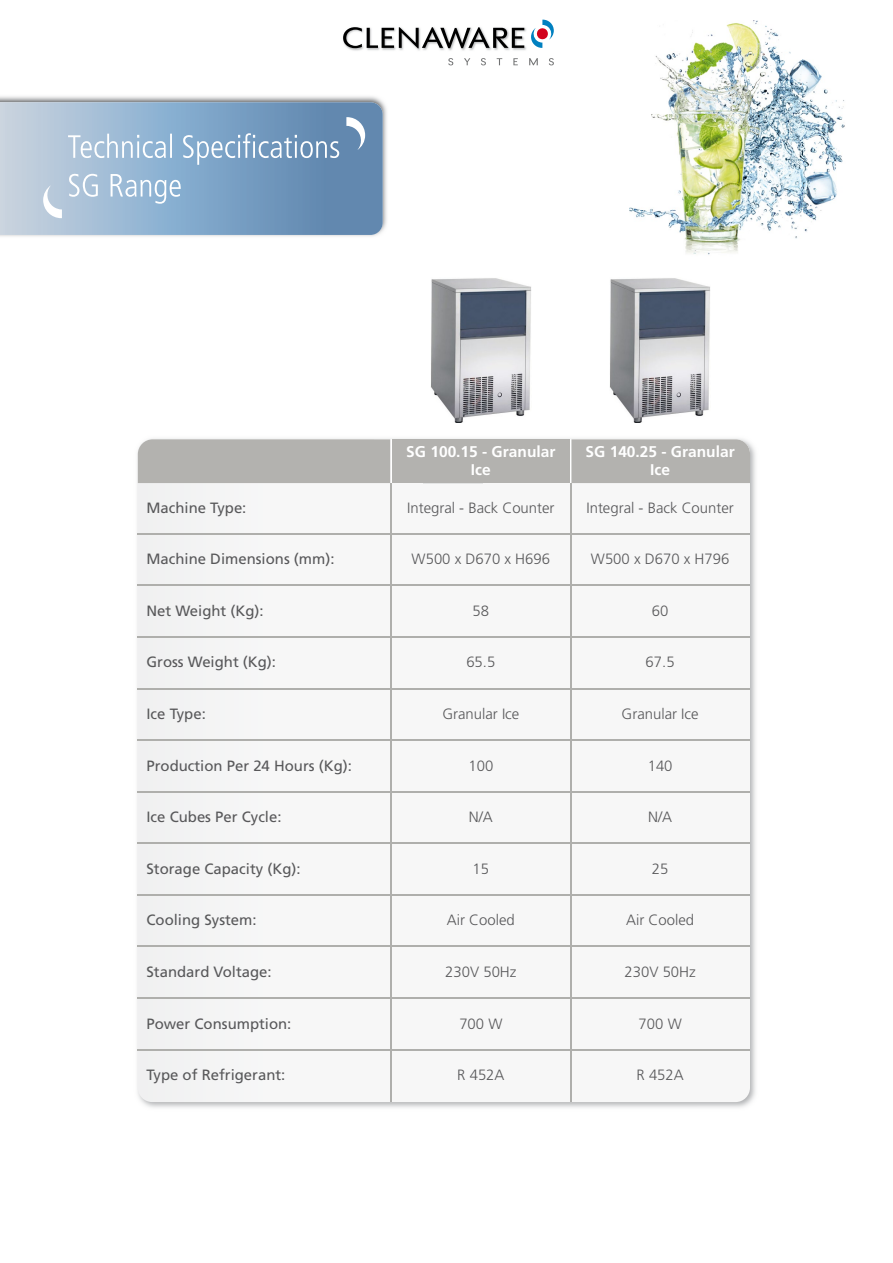
<style>
.page{position:relative;width:893px;height:1263px;background:#fff}
.page>*{position:absolute;margin:0;border:0;box-sizing:border-box;transform-origin:0 0}
.t1{font:700 15.45px/18.6px "Frutiger";color:#fff;text-align:center}
.t2{font:14.85px "Frutiger";color:#58585a}
.t3{font:300 14.85px "Frutiger";color:#58585a}
</style>
<div class="page">
<img style="left:137px;top:438px;width:619px;height:670px">
<svg style="left:138px;top:483px;width:612px;height:619px"></svg>
<hr style="left:390px;top:483px;width:2px;height:52px;background:#afafac">
<hr style="left:570px;top:483px;width:1px;height:52px;background:#afafac">
<hr style="left:138px;top:533px;width:612px;height:2px;background:#afafac">
<div style="left:138px;top:439px;width:612px;height:44px;background:#b3b2af"></div>
<hr style="left:390px;top:535px;width:2px;height:51px;background:#afafac">
<hr style="left:570px;top:535px;width:1px;height:51px;background:#afafac">
<hr style="left:138px;top:584px;width:612px;height:2px;background:#afafac">
<hr style="left:390px;top:586px;width:2px;height:52px;background:#afafac">
<hr style="left:570px;top:586px;width:1px;height:52px;background:#afafac">
<hr style="left:138px;top:636px;width:612px;height:2px;background:#afafac">
<hr style="left:390px;top:638px;width:2px;height:51px;background:#afafac">
<hr style="left:570px;top:638px;width:1px;height:51px;background:#afafac">
<hr style="left:138px;top:688px;width:612px;height:1px;background:#afafac">
<hr style="left:390px;top:689px;width:2px;height:52px;background:#afafac">
<hr style="left:570px;top:689px;width:1px;height:52px;background:#afafac">
<hr style="left:138px;top:739px;width:612px;height:2px;background:#afafac">
<hr style="left:390px;top:741px;width:2px;height:51px;background:#afafac">
<hr style="left:570px;top:741px;width:1px;height:51px;background:#afafac">
<hr style="left:138px;top:791px;width:612px;height:1px;background:#afafac">
<hr style="left:390px;top:792px;width:2px;height:52px;background:#afafac">
<hr style="left:570px;top:792px;width:1px;height:52px;background:#afafac">
<hr style="left:138px;top:842px;width:612px;height:2px;background:#afafac">
<hr style="left:390px;top:844px;width:2px;height:52px;background:#afafac">
<hr style="left:570px;top:844px;width:1px;height:52px;background:#afafac">
<hr style="left:138px;top:894px;width:612px;height:2px;background:#afafac">
<hr style="left:390px;top:896px;width:2px;height:51px;background:#afafac">
<hr style="left:570px;top:896px;width:1px;height:51px;background:#afafac">
<hr style="left:138px;top:945px;width:612px;height:2px;background:#afafac">
<hr style="left:390px;top:947px;width:2px;height:52px;background:#afafac">
<hr style="left:570px;top:947px;width:1px;height:52px;background:#afafac">
<hr style="left:138px;top:997px;width:612px;height:2px;background:#afafac">
<hr style="left:390px;top:999px;width:2px;height:51px;background:#afafac">
<hr style="left:570px;top:999px;width:1px;height:51px;background:#afafac">
<hr style="left:138px;top:1049px;width:612px;height:1px;background:#afafac">
<hr style="left:390px;top:1050px;width:2px;height:52px;background:#afafac">
<hr style="left:570px;top:1050px;width:1px;height:52px;background:#afafac">
<img style="left:431px;top:278px;width:100px;height:145px">
<img style="left:610px;top:278px;width:100px;height:145px">
<img style="left:348px;top:27px;width:179px;height:24px">
<svg style="left:531px;top:20px;width:23px;height:28px"></svg>
<svg style="left:343px;top:27px;width:181px;height:21px"></svg>
<svg style="left:448px;top:58px;width:5px;height:7px"></svg>
<svg style="left:464px;top:58px;width:6px;height:7px"></svg>
<svg style="left:481px;top:58px;width:5px;height:7px"></svg>
<svg style="left:497px;top:58px;width:5px;height:7px"></svg>
<svg style="left:513px;top:58px;width:5px;height:7px"></svg>
<svg style="left:529px;top:58px;width:9px;height:7px"></svg>
<svg style="left:549px;top:58px;width:5px;height:7px"></svg>
<img style="left:0;top:96px;width:387px;height:141px">
<svg style="left:0;top:102px;width:383px;height:133px;background:#8aa9c7"></svg>
<svg style="left:68px;top:133px;width:271px;height:32px;background:#97b5d0"></svg>
<svg style="left:69px;top:174px;width:112px;height:30px;background:#adc6dd"></svg>
<svg style="left:43px;top:185px;width:19px;height:33px"></svg>
<svg style="left:346px;top:117px;width:19px;height:33px"></svg>
<img style="left:629px;top:20px;width:216px;height:235px">
<p class="t1" style="left:406px;top:442px;width:151px">SG 100.15 - Granular<br>Ice</p>
<p class="t1" style="left:586px;top:442px;width:151px">SG 140.25 - Granular<br>Ice</p>
<p class="t2" style="left:146px;top:499px;width:101px">Machine Type:</p>
<p class="t3" style="left:586px;top:499px;width:149px">Integral - Back Counter</p>
<p class="t3" style="left:407px;top:499px;width:149px">Integral - Back Counter</p>
<p class="t2" style="left:146px;top:550px;width:190px">Machine Dimensions (mm):</p>
<p class="t3" style="left:412px;top:551px;width:140px">W500 x D670 x H696</p>
<p class="t3" style="left:591px;top:551px;width:140px">W500 x D670 x H796</p>
<p class="t2" style="left:146px;top:602px;width:119px">Net Weight (Kg):</p>
<p class="t3" style="left:473px;top:602px;width:18px">58</p>
<p class="t3" style="left:652px;top:602px;width:18px">60</p>
<p class="t2" style="left:146px;top:653px;width:131px">Gross Weight (Kg):</p>
<p class="t3" style="left:466px;top:654px;width:31px">65.5</p>
<p class="t3" style="left:646px;top:654px;width:31px">67.5</p>
<p class="t2" style="left:146px;top:705px;width:61px">Ice Type:</p>
<p class="t3" style="left:442px;top:705px;width:79px">Granular Ice</p>
<p class="t3" style="left:622px;top:705px;width:79px">Granular Ice</p>
<p class="t2" style="left:146px;top:757px;width:207px">Production Per 24 Hours (Kg):</p>
<p class="t3" style="left:468px;top:757px;width:26px">100</p>
<p class="t3" style="left:648px;top:757px;width:26px">140</p>
<p class="t2" style="left:146px;top:808px;width:137px">Ice Cubes Per Cycle:</p>
<p class="t3" style="left:469px;top:809px;width:26px">N/A</p>
<p class="t3" style="left:648px;top:809px;width:26px">N/A</p>
<p class="t2" style="left:146px;top:860px;width:156px">Storage Capacity (Kg):</p>
<p class="t3" style="left:473px;top:860px;width:18px">15</p>
<p class="t3" style="left:652px;top:860px;width:18px">25</p>
<p class="t2" style="left:146px;top:911px;width:112px">Cooling System:</p>
<p class="t3" style="left:447px;top:912px;width:69px">Air Cooled</p>
<p class="t3" style="left:626px;top:912px;width:69px">Air Cooled</p>
<p class="t2" style="left:146px;top:963px;width:127px">Standard Voltage:</p>
<p class="t3" style="left:445px;top:963px;width:73px">230V 50Hz</p>
<p class="t3" style="left:625px;top:963px;width:73px">230V 50Hz</p>
<p class="t2" style="left:146px;top:1014px;width:146px">Power Consumption:</p>
<p class="t3" style="left:459px;top:1015px;width:45px">700 W</p>
<p class="t3" style="left:639px;top:1015px;width:45px">700 W</p>
<p class="t2" style="left:146px;top:1066px;width:140px">Type of Refrigerant:</p>
<p class="t3" style="left:457px;top:1066px;width:49px">R 452A</p>
<p class="t3" style="left:637px;top:1066px;width:49px">R 452A</p>
</div>
